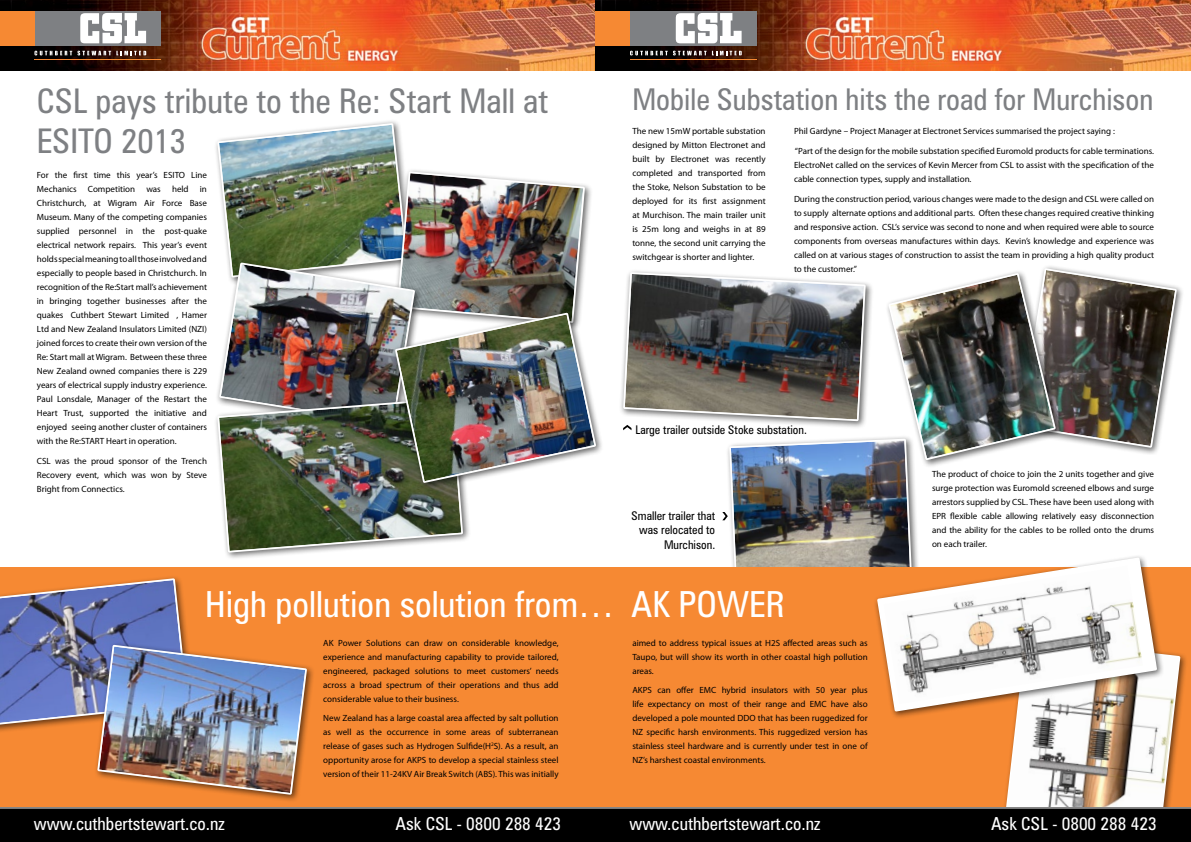
<style>
.page{position:relative;width:1191px;height:842px;background:#fff}
.page>*{position:absolute;margin:0;border:0;box-sizing:border-box;transform-origin:0 0}
.t1{font:condensed 36px "Zurich BT";color:#fff}
.t2{font:condensed 34px/40.8px "Zurich BT";color:#7e8083}
.t3{font:condensed 30px "Zurich BT";color:#7e8083}
.t4{font:condensed 18px "Zurich BT";color:#fff}
.t5{font:condensed 12px/14.4px "Zurich BT";color:#000;text-align:right}
.t6{font:9px/14px "Myriad Pro";color:#000;text-align:justify}
</style>
<div class="page">
<div style="left:1016px;top:264px;width:168px;height:191px;background:#000;opacity:.6"></div>
<div style="left:0;top:567px;width:1191px;height:262px;background:#f68933"></div>
<div style="left:1001px;top:635px;width:187px;height:205px;background:#000;opacity:.6"></div>
<svg style="left:1004px;top:638px;width:177px;height:169px;background:#d3bfae"></svg>
<div style="left:873px;top:554px;width:291px;height:165px;background:#000;opacity:.6"></div>
<svg style="left:876px;top:582px;width:281px;height:130px;background:#e2d6cb"></svg>
<img style="left:0;top:0;width:595px;height:71px">
<img style="left:595px;top:0;width:596px;height:71px">
<div style="left:34px;top:11px;width:127px;height:34px;background:#7e8083"></div>
<div style="left:0;top:11px;width:35px;height:34px;background:#f68933"></div>
<svg style="left:80px;top:13px;width:66px;height:30px"></svg>
<svg style="left:34px;top:51px;width:112px;height:4px"></svg>
<hr style="left:35px;top:59px;width:126px;height:1px;background:#f68933">
<div style="left:630px;top:11px;width:126px;height:34px;background:#7e8083"></div>
<div style="left:595px;top:11px;width:35px;height:34px;background:#f68933"></div>
<svg style="left:676px;top:13px;width:65px;height:30px"></svg>
<svg style="left:630px;top:51px;width:37px;height:4px"></svg>
<svg style="left:673px;top:51px;width:33px;height:4px"></svg>
<svg style="left:712px;top:51px;width:29px;height:4px"></svg>
<hr style="left:630px;top:59px;width:126px;height:1px;background:#f68933">
<div style="left:0;top:808px;width:595px;height:34px;background:#000"></div>
<div style="left:595px;top:808px;width:596px;height:34px;background:#000"></div>
<div style="left:214px;top:119px;width:201px;height:166px;background:#000;opacity:.6"></div>
<div style="left:94px;top:641px;width:221px;height:161px;background:#000;opacity:.6"></div>
<hr style="left:0;top:807px;width:1191px;height:1px;background:#fff">
<div style="left:391px;top:309px;width:212px;height:182px;background:#000;opacity:.6"></div>
<img style="left:0;top:124px;width:597px;height:672px">
<img style="left:623px;top:267px;width:554px;height:315px">
<p class="t2" style="left:37px;top:80px;width:513px">CSL pays tribute to the Re: Start Mall at<br>ESITO 2013</p>
<p class="t3" style="left:632px;top:81px;width:522px">Mobile Substation hits the road for Murchison</p>
<p class="t6" style="left:37px;top:168px;width:172px">For the first time this year’s ESITO Line Mechanics Competition was held in Christchurch, at Wigram Air Force Base Museum. Many of the competing companies supplied personnel in the post-quake electrical network repairs. This year’s event holds special meaning to all those involved and especially to people based in Christchurch. In recognition of the Re:Start mall’s achievement in bringing together businesses after the quakes Cuthbert Stewart Limited , Hamer Ltd and New Zealand Insulators Limited (NZI) joined forces to create their own version of the Re: Start mall at Wigram. Between these three New Zealand owned companies there is 229 years of electrical supply industry experience.<br>Paul Lonsdale, Manager of the Restart the Heart Trust, supported the initiative and enjoyed seeing another cluster of containers with the Re:START Heart in operation.</p>
<p class="t6" style="left:37px;top:454px;width:172px">CSL was the proud sponsor of the Trench Recovery event, which was won by Steve Bright from Connectics.</p>
<p class="t6" style="left:632px;top:124px;width:135px">The new 15mW portable substation designed by Mitton Electronet and built by Electronet was recently completed and transported from the Stoke, Nelson Substation to be deployed for its first assignment at Murchison. The main trailer unit is 25m long and weighs in at 89 tonne, the second unit carrying the switchgear is shorter and lighter.</p>
<p class="t6" style="left:794px;top:124px;width:322px">Phil Gardyne – Project Manager at Electronet Services summarised the project saying :</p>
<p class="t6" style="left:794px;top:144px;width:361px">“Part of the design for the mobile substation specified Euromold products for cable terminations.<br>ElectroNet called on the services of Kevin Mercer from CSL to assist with the specification of the cable connection types, supply and installation.</p>
<p class="t6" style="left:794px;top:192px;width:362px">During the construction period, various changes were made to the design and CSL were called on to supply alternate options and additional parts. Often these changes required creative thinking and responsive action. CSL’s service was second to none and when required were able to source components from overseas manufactures within days. Kevin’s knowledge and experience was called on at various stages of construction to assist the team in providing a high quality product to the customer.”</p>
<p class="t5" style="left:635px;top:422px;width:173px">Large trailer outside Stoke substation.</p>
<p class="t6" style="left:932px;top:467px;width:224px">The product of choice to join the 2 units together and give surge protection was Euromold screened elbows and surge arrestors supplied by CSL. These have been used along with EPR flexible cable allowing relatively easy disconnection and the ability for the cables to be rolled onto the drums on each trailer.</p>
<p class="t5" style="left:631px;top:508px;width:85px">Smaller trailer that was relocated to<br>Murchison.</p>
<p class="t1" style="left:205px;top:583px;width:582px">High pollution solution from… AK POWER</p>
<p class="t6" style="left:323px;top:636px;width:237px">AK Power Solutions can draw on considerable knowledge, experience and manufacturing capability to provide tailored, engineered, packaged solutions to meet customers’ needs across a broad spectrum of their operations and thus add considerable value to their business.</p>
<p class="t6" style="left:323px;top:711px;width:237px">New Zealand has a large coastal area affected by salt pollution as well as the occurrence in some areas of subterranean release of gases such as Hydrogen Sulfide(H<sup>2</sup>S). As a result, an opportunity arose for AKPS to develop a special stainless steel version of their 11-24KV Air Break Switch (ABS). This was initially</p>
<p class="t6" style="left:632px;top:636px;width:237px">aimed to address typical issues at H2S affected areas such as Taupo, but will show its worth in other coastal high pollution areas.</p>
<p class="t6" style="left:632px;top:683px;width:237px">AKPS can offer EMC hybrid insulators with 50 year plus life expectancy on most of their range and EMC have also developed a pole mounted DDO that has been ruggedized for NZ specific harsh environments. This ruggedized version has stainless steel hardware and is currently under test in one of NZ’s harshest coastal environments.</p>
<p class="t4" style="left:34px;top:813px;width:192px">www.cuthbertstewart.co.nz</p>
<p class="t4" style="left:395px;top:813px;width:167px">Ask CSL - 0800 288 423</p>
<p class="t4" style="left:629px;top:813px;width:192px">www.cuthbertstewart.co.nz</p>
<p class="t4" style="left:991px;top:813px;width:167px">Ask CSL - 0800 288 423</p>
</div>
